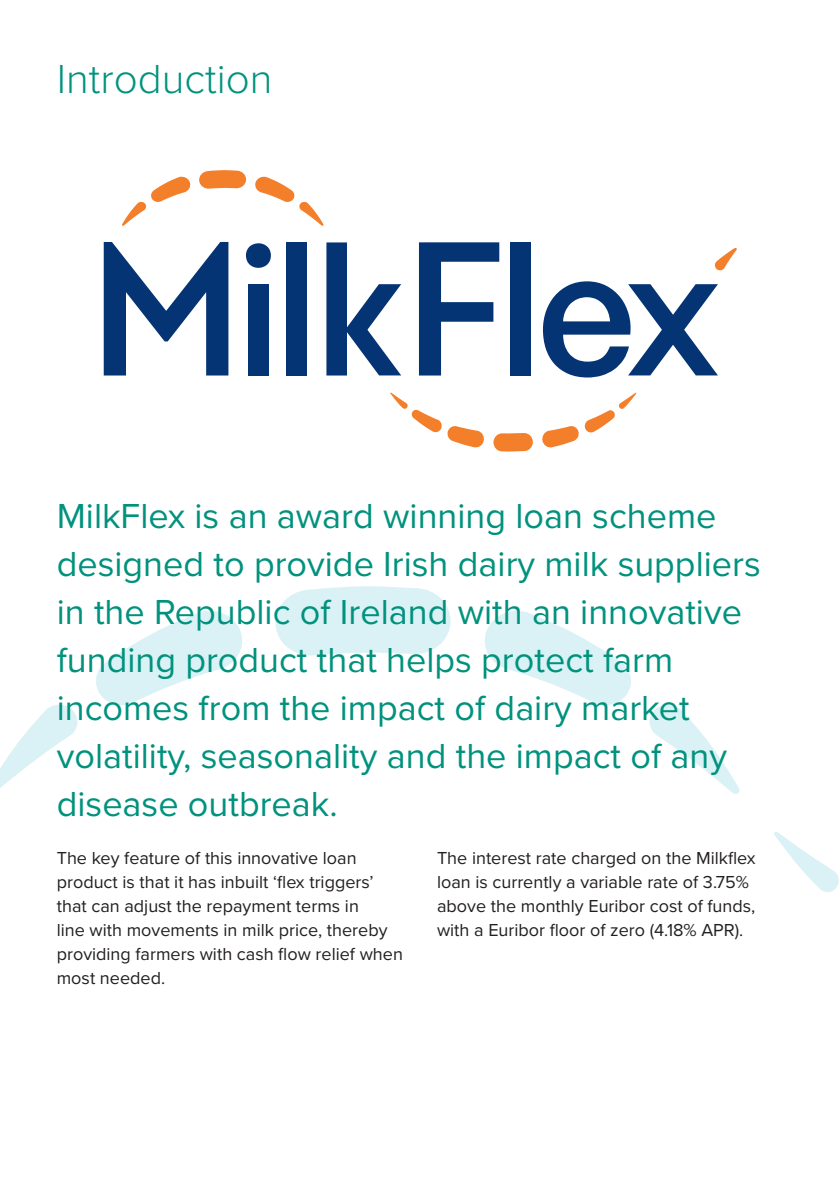
<style>
.page{position:relative;width:840px;height:1191px;background:#fff}
.page>*{position:absolute;margin:0;border:0;box-sizing:border-box;transform-origin:0 0}
.t1{font:300 42px "Proxima Nova";color:#00927d}
.Standfirst{font:36px/48px "Proxima Nova";color:#00927d}
.Body{font:18px/24px "Proxima Nova";color:#231f20}
</style>
<div class="page">
<svg style="left:774px;top:832px;width:65px;height:60px"></svg>
<svg style="left:484px;top:611px;width:147px;height:94px"></svg>
<svg style="left:0;top:704px;width:78px;height:84px"></svg>
<svg style="left:96px;top:611px;width:146px;height:94px"></svg>
<svg style="left:275px;top:586px;width:176px;height:70px;background:#dff2f6"></svg>
<svg style="left:649px;top:704px;width:90px;height:90px"></svg>
<svg style="left:104px;top:242px;width:124px;height:133px"></svg>
<div style="left:246px;top:243px;width:25px;height:25px;background:#053474;border-radius:50%"></div>
<div style="left:248px;top:284px;width:21px;height:91px;background:#053474"></div>
<div style="left:286px;top:242px;width:21px;height:133px;background:#053474"></div>
<svg style="left:326px;top:242px;width:75px;height:133px"></svg>
<svg style="left:419px;top:242px;width:80px;height:133px"></svg>
<div style="left:510px;top:242px;width:20px;height:133px;background:#053474"></div>
<svg style="left:543px;top:281px;width:174px;height:96px"></svg>
<svg style="left:714px;top:248px;width:22px;height:23px"></svg>
<svg style="left:493px;top:433px;width:39px;height:18px"></svg>
<svg style="left:390px;top:392px;width:94px;height:56px"></svg>
<svg style="left:542px;top:392px;width:94px;height:56px"></svg>
<svg style="left:122px;top:176px;width:69px;height:50px"></svg>
<svg style="left:199px;top:170px;width:47px;height:19px"></svg>
<svg style="left:255px;top:176px;width:68px;height:50px"></svg>
<h1 class="t1" style="left:57px;top:54px;width:217px">Introduction</h1>
<p class="Standfirst" style="left:57px;top:493px;width:705px">MilkFlex is an award winning loan scheme designed to provide Irish dairy milk suppliers in the Republic of Ireland with an innovative funding product that helps protect farm incomes from the impact of dairy market volatility, seasonality and the impact of any disease outbreak.</p>
<p class="Body" style="left:57px;top:846px;width:347px">The key feature of this innovative loan product is that it has inbuilt ‘flex triggers’ that can adjust the repayment terms in<br>line with movements in milk price, thereby providing farmers with cash flow relief when most needed.</p>
<p class="Body" style="left:437px;top:846px;width:320px">The interest rate charged on the Milkflex loan is currently a variable rate of 3.75% above the monthly Euribor cost of funds, with a Euribor floor of zero (4.18% APR).</p>
</div>
